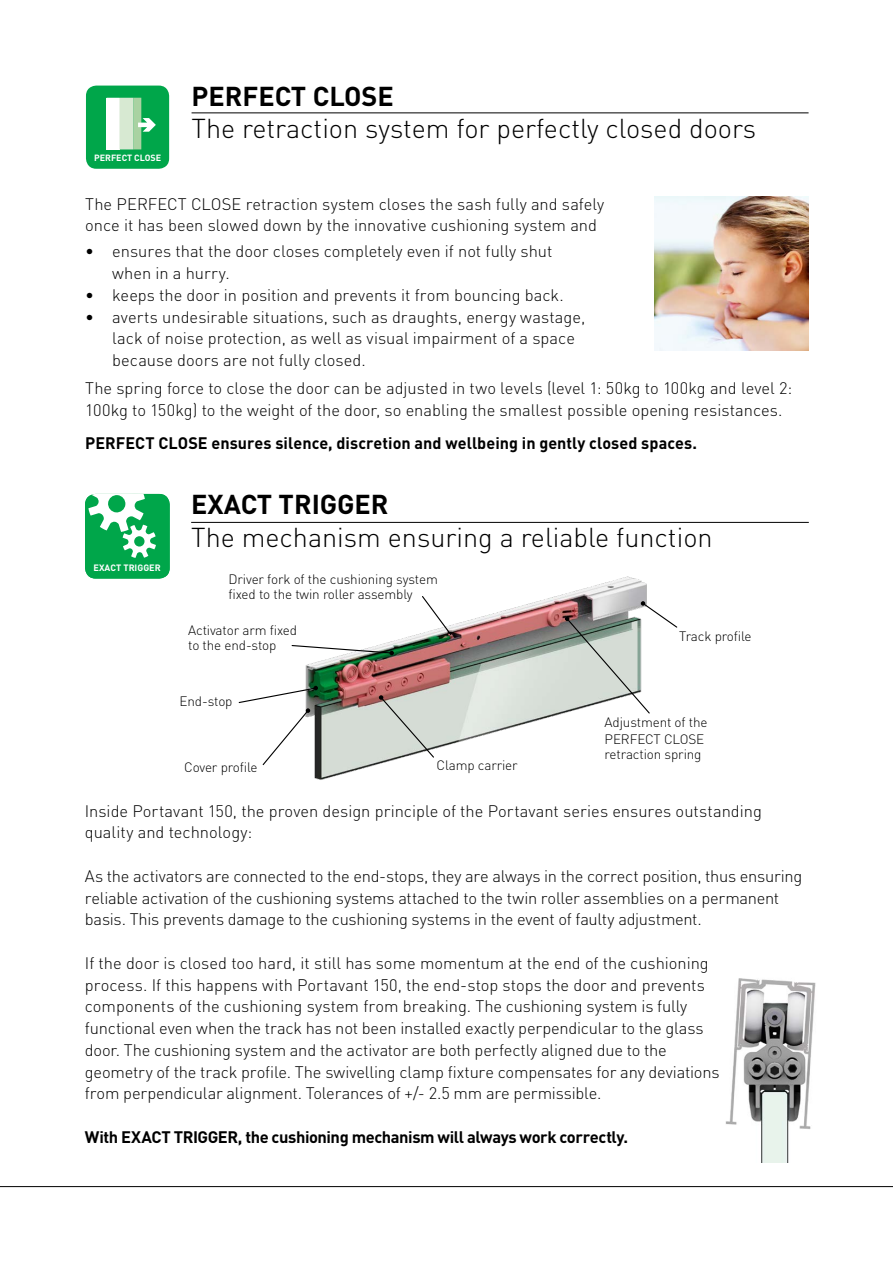
<style>
.page{position:relative;width:893px;height:1263px;background:#fff}
.page>*{position:absolute;margin:0;border:0;box-sizing:border-box;transform-origin:0 0}
.t1{font:300 27px "DIN Pro";color:#000}
.t2{font:700 27px "DIN Pro";color:#000}
.t3{font:300 16.5px/21.8px "DIN Pro";letter-spacing:-.005em;color:#000}
.t4{font:700 16.5px "DIN";letter-spacing:.005em;color:#000}
.t5{font:700 16.5px "DIN Pro";letter-spacing:-.025em;color:#000}
.t6{font:300 13.5px/15px "DIN Pro";letter-spacing:-.01em;color:#000}
.t7{font:700 9.15px "DIN";color:#fff}
.t8{font:700 9px "DIN";color:#fff}
</style>
<div class="page">
<hr style="left:0;top:1186px;width:893px;height:1px;background:#000">
<hr style="left:192px;top:113px;width:617px;height:1px;background:#000">
<hr style="left:191px;top:522px;width:618px;height:1px;background:#000">
<div style="left:86px;top:86px;width:83px;height:83px;background:#00a64a;border-radius:10px"></div>
<svg style="left:106px;top:98px;width:50px;height:51px"></svg>
<div style="left:85px;top:494px;width:85px;height:84px;background:#00a64a;border-radius:11px"></div>
<svg style="left:88px;top:494px;width:68px;height:64px"></svg>
<img style="left:654px;top:196px;width:154px;height:154px">
<img style="left:725px;top:978px;width:91px;height:184px">
<img style="left:305px;top:576px;width:342px;height:204px">
<svg style="left:238px;top:686px;width:80px;height:80px"></svg>
<svg style="left:291px;top:644px;width:103px;height:11px"></svg>
<svg style="left:421px;top:595px;width:31px;height:41px"></svg>
<svg style="left:379px;top:695px;width:56px;height:64px;background:#ccd0ca"></svg>
<svg style="left:565px;top:601px;width:113px;height:114px"></svg>
<p class="t8" style="left:94px;top:152px;width:69px">PERFECT CLOSE</p>
<h1 class="t2" style="left:192px;top:78px;width:204px">PERFECT CLOSE</h1>
<h1 class="t1" style="left:192px;top:110px;width:566px">The retraction system for perfectly closed doors</h1>
<p class="t3" style="left:85px;top:192px;width:520px">The PERFECT CLOSE retraction system closes the sash fully and safely once it has been slowed down by the innovative cushioning system and</p>
<p class="t3" style="left:112px;top:240px;width:442px;text-indent:-27px">• ensures that the door closes completely even if not fully shut when in a hurry.</p>
<p class="t3" style="left:85px;top:283px;width:480px">• keeps the door in position and prevents it from bouncing back.</p>
<p class="t3" style="left:112px;top:305px;width:475px;text-indent:-27px">• averts undesirable situations, such as draughts, energy wastage, lack of noise protection, as well as visual impairment of a space because doors are not fully closed.</p>
<p class="t3" style="left:85px;top:376px;width:709px">The spring force to close the door can be adjusted in two levels (level 1: 50kg to 100kg and level 2:<br>100kg to 150kg) to the weight of the door, so enabling the smallest possible opening resistances.</p>
<p class="t4" style="left:85px;top:433px;width:613px">PERFECT CLOSE ensures silence, discretion and wellbeing in gently closed spaces.</p>
<p class="t7" style="left:94px;top:562px;width:69px">EXACT TRIGGER</p>
<h1 class="t2" style="left:191px;top:486px;width:199px">EXACT TRIGGER</h1>
<h1 class="t1" style="left:191px;top:518px;width:523px">The mechanism ensuring a reliable function</h1>
<p class="t6" style="left:229px;top:571px;width:211px">Driver fork of the cushioning system fixed to the twin roller assembly</p>
<p class="t6" style="left:188px;top:622px;width:110px">Activator arm fixed to the end-stop</p>
<p class="t6" style="left:180px;top:693px;width:54px">End-stop</p>
<p class="t6" style="left:184px;top:759px;width:75px">Cover profile</p>
<p class="t6" style="left:436px;top:757px;width:83px">Clamp carrier</p>
<p class="t6" style="left:679px;top:628px;width:74px">Track profile</p>
<p class="t6" style="left:605px;top:713px;width:104px;line-height:16.5px">Adjustment of the<br>PERFECT CLOSE</p>
<p class="t6" style="left:605px;top:746px;width:98px">retraction spring</p>
<p class="t3" style="left:85px;top:799px;width:679px">Inside Portavant 150, the proven design principle of the Portavant series ensures outstanding quality and technology:</p>
<p class="t3" style="left:85px;top:864px;width:719px">As the activators are connected to the end-stops, they are always in the correct position, thus ensuring reliable activation of the cushioning systems attached to the twin roller assemblies on a permanent basis. This prevents damage to the cushioning systems in the event of faulty adjustment.</p>
<p class="t3" style="left:85px;top:951px;width:636px">If the door is closed too hard, it still has some momentum at the end of the cushioning process. If this happens with Portavant 150, the end-stop stops the door and prevents components of the cushioning system from breaking. The cushioning system is fully functional even when the track has not been installed exactly perpendicular to the glass door. The cushioning system and the activator are both perfectly aligned due to the geometry of the track profile. The swivelling clamp fixture compensates for any deviations from perpendicular alignment. Tolerances of +/- 2.5 mm are permissible.</p>
<p class="t5" style="left:85px;top:1126px;width:545px">With EXACT TRIGGER, the cushioning mechanism will always work correctly.</p>
</div>
